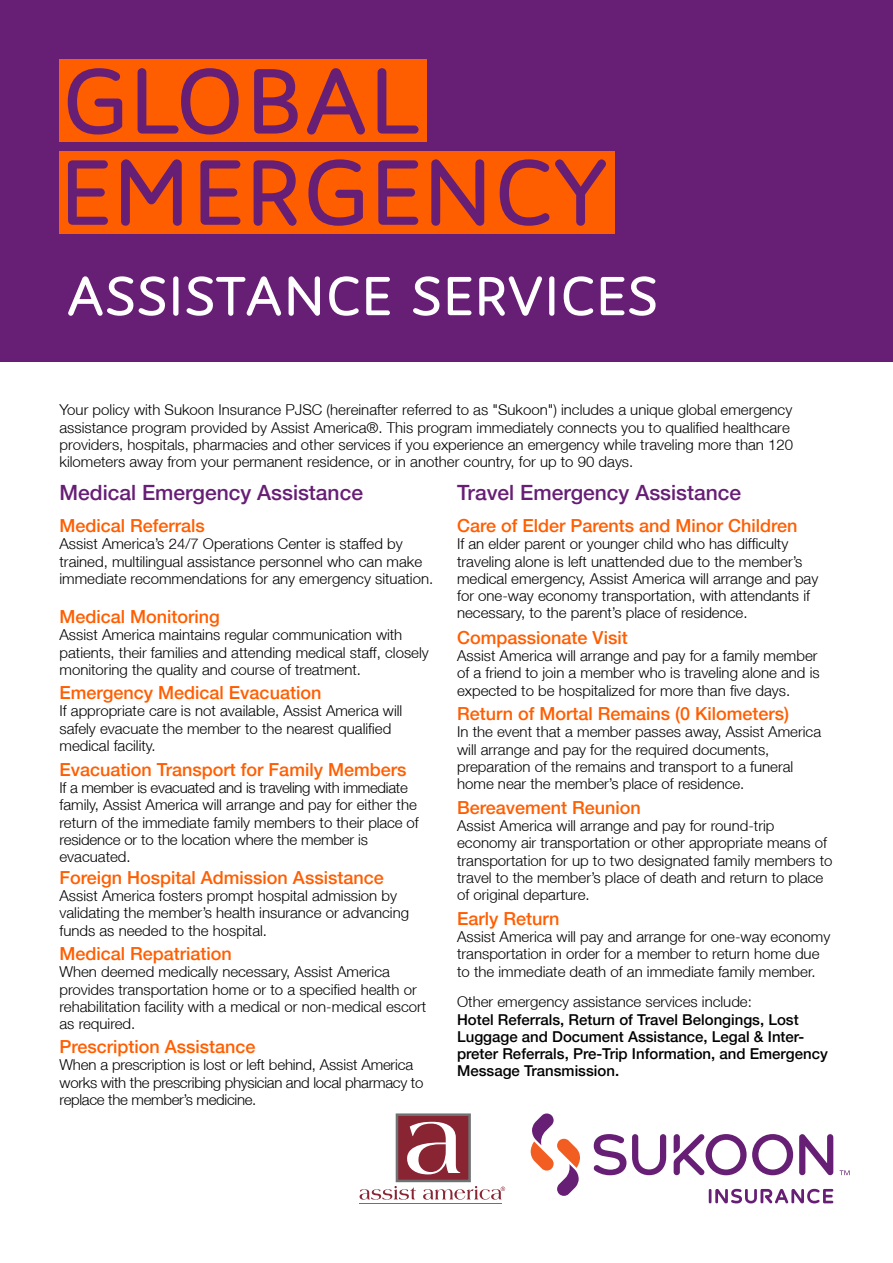
<style>
.page{position:relative;width:893px;height:1263px;background:#fff}
.page>*{position:absolute;margin:0;border:0;box-sizing:border-box;transform-origin:0 0}
.t1{font:96px/91.2px "BCN Arabic Rounded";color:#671e75}
.t2{font:57px "BCN Arabic Rounded";color:#fff}
.t3{font:500 21px "Helvetica Neue LT";color:#671e75}
.t4{font:500 18px "Helvetica Neue LT";color:#ff5e00}
.t5{font:300 15px/17.2px "Helvetica Neue LT";color:#000}
.t6{font:500 15px/17.2px "Helvetica Neue LT";color:#000}
.t7{font:300 15px/17.2px "Helvetica Neue LT";letter-spacing:-.02em;color:#000}
.t8{font:300 15px "Helvetica Neue LT45";color:#000}
.s1{font-family:"Helvetica Neue LT"}
</style>
<div class="page">
<div style="left:0;top:0;width:893px;height:362px;background:#671e75"></div>
<div style="left:59px;top:59px;width:368px;height:83px;background:#ff5e00"></div>
<div style="left:59px;top:151px;width:555px;height:83px;background:#ff5e00"></div>
<svg style="left:709px;top:1189px;width:124px;height:14px"></svg>
<svg style="left:593px;top:1134px;width:33px;height:41px"></svg>
<svg style="left:799px;top:1134px;width:34px;height:41px"></svg>
<svg style="left:632px;top:1134px;width:34px;height:41px"></svg>
<svg style="left:674px;top:1134px;width:119px;height:41px"></svg>
<svg style="left:531px;top:1113px;width:49px;height:83px"></svg>
<svg style="left:839px;top:1170px;width:11px;height:5px"></svg>
<div style="left:398px;top:1115px;width:71px;height:65px;background:#892433"></div>
<div style="left:396px;top:1113px;width:75px;height:69px;border:3px solid #6e7273"></div>
<svg style="left:407px;top:1122px;width:53px;height:52px"></svg>
<svg style="left:360px;top:1186px;width:56px;height:14px"></svg>
<svg style="left:423px;top:1186px;width:82px;height:14px"></svg>
<hr style="left:360px;top:1203px;width:142px;height:1px;background:#6e7273">
<h1 class="t1" style="left:59px;top:55px;width:551px">GLOBAL<br>EMERGENCY</h1>
<h2 class="t2" style="left:66px;top:262px;width:593px">ASSISTANCE SERVICES</h2>
<p class="t8" style="left:60px;top:401px;width:734px"><span class="s1">Your policy with</span> Sukoon Insurance PJSC (hereinafter referred to as "Sukoon") includes <span class="s1">a unique global emergency</span></p>
<p class="t5" style="left:60px;top:418px;width:735px">assistance program provided by Assist America®. This program immediately connects you to qualified healthcare providers, hospitals, pharmacies and other services if you experience an emergency while traveling more than 120 kilometers away from your permanent residence, or in another country, for up to 90 days.</p>
<h3 class="t3" style="left:60px;top:480px;width:305px">Medical Emergency Assistance</h3>
<h3 class="t3" style="left:457px;top:480px;width:286px">Travel Emergency Assistance</h3>
<p class="t4" style="left:60px;top:515px;width:147px">Medical Referrals</p>
<p class="t5" style="left:60px;top:535px;width:375px">Assist America’s 24/7 Operations Center is staffed by trained, multilingual assistance personnel who can make immediate recommendations for any emergency situation.</p>
<p class="t4" style="left:457px;top:515px;width:342px">Care of Elder Parents and Minor Children</p>
<p class="t5" style="left:457px;top:535px;width:363px">If an elder parent or younger child who has difficulty traveling alone is left unattended due to the member’s medical emergency, Assist America will arrange and pay for one-way economy transportation, with attendants if</p>
<p class="t4" style="left:60px;top:606px;width:162px">Medical Monitoring</p>
<p class="t5" style="left:457px;top:604px;width:292px">necessary, to the parent’s place of residence.</p>
<p class="t5" style="left:60px;top:626px;width:371px">Assist America maintains regular communication with patients, their families and attending medical staff, closely monitoring the quality and course of treatment.</p>
<p class="t4" style="left:457px;top:627px;width:172px">Compassionate Visit</p>
<p class="t5" style="left:457px;top:647px;width:364px">Assist America will arrange and pay for a family member of a friend to join a member who is traveling alone and is</p>
<p class="t4" style="left:60px;top:682px;width:263px">Emergency Medical Evacuation</p>
<p class="t5" style="left:457px;top:681px;width:335px">expected to be hospitalized for more than five days.</p>
<p class="t5" style="left:60px;top:702px;width:344px">If appropriate care is not available, Assist America will safely evacuate the member to the nearest qualified medical facility.</p>
<p class="t4" style="left:457px;top:703px;width:334px">Return of Mortal Remains (0 Kilometers)</p>
<p class="t5" style="left:457px;top:723px;width:365px">In the event that a member passes away, Assist America will arrange and pay for the required documents, preparation of the remains and transport to a funeral home near the member’s place of residence.</p>
<p class="t4" style="left:60px;top:759px;width:348px">Evacuation Transport for Family Members</p>
<p class="t5" style="left:60px;top:779px;width:361px">If a member is evacuated and is traveling with immediate family, Assist America will arrange and pay for either the return of the immediate family members to their place of residence or to the location where the member is evacuated.</p>
<p class="t4" style="left:457px;top:797px;width:185px">Bereavement Reunion</p>
<p class="t5" style="left:457px;top:817px;width:377px">Assist America will arrange and pay for round-trip economy air transportation or other appropriate means of transportation for up to two designated family members to travel to the member’s place of death and return to place of original departure.</p>
<p class="t4" style="left:60px;top:867px;width:326px">Foreign Hospital Admission Assistance</p>
<p class="t5" style="left:60px;top:887px;width:351px">Assist America fosters prompt hospital admission by validating the member’s health insurance or advancing funds as needed to the hospital.</p>
<p class="t4" style="left:457px;top:908px;width:104px">Early Return</p>
<p class="t5" style="left:457px;top:928px;width:375px">Assist America will pay and arrange for one-way economy transportation in order for a member to return home due to the immediate death of an immediate family member.</p>
<p class="t4" style="left:60px;top:943px;width:174px">Medical Repatriation</p>
<p class="t5" style="left:60px;top:963px;width:368px">When deemed medically necessary, Assist America provides transportation home or to a specified health or rehabilitation facility with a medical or non-medical escort as required.</p>
<p class="t5" style="left:457px;top:993px;width:296px">Other emergency assistance services include:</p>
<p class="t6" style="left:457px;top:1010px;width:372px">Hotel Referrals, Return of Travel Belongings, Lost Luggage and Document Assistance, Legal &amp; Inter&shy;preter Referrals, Pre-Trip Information, and Emergency Message Transmission.</p>
<p class="t4" style="left:60px;top:1036px;width:198px">Prescription Assistance</p>
<p class="t7" style="left:60px;top:1056px;width:365px">When a prescription is lost or left behind, Assist America works with the prescribing physician and local pharmacy to replace the member’s medicine.</p>
</div>
